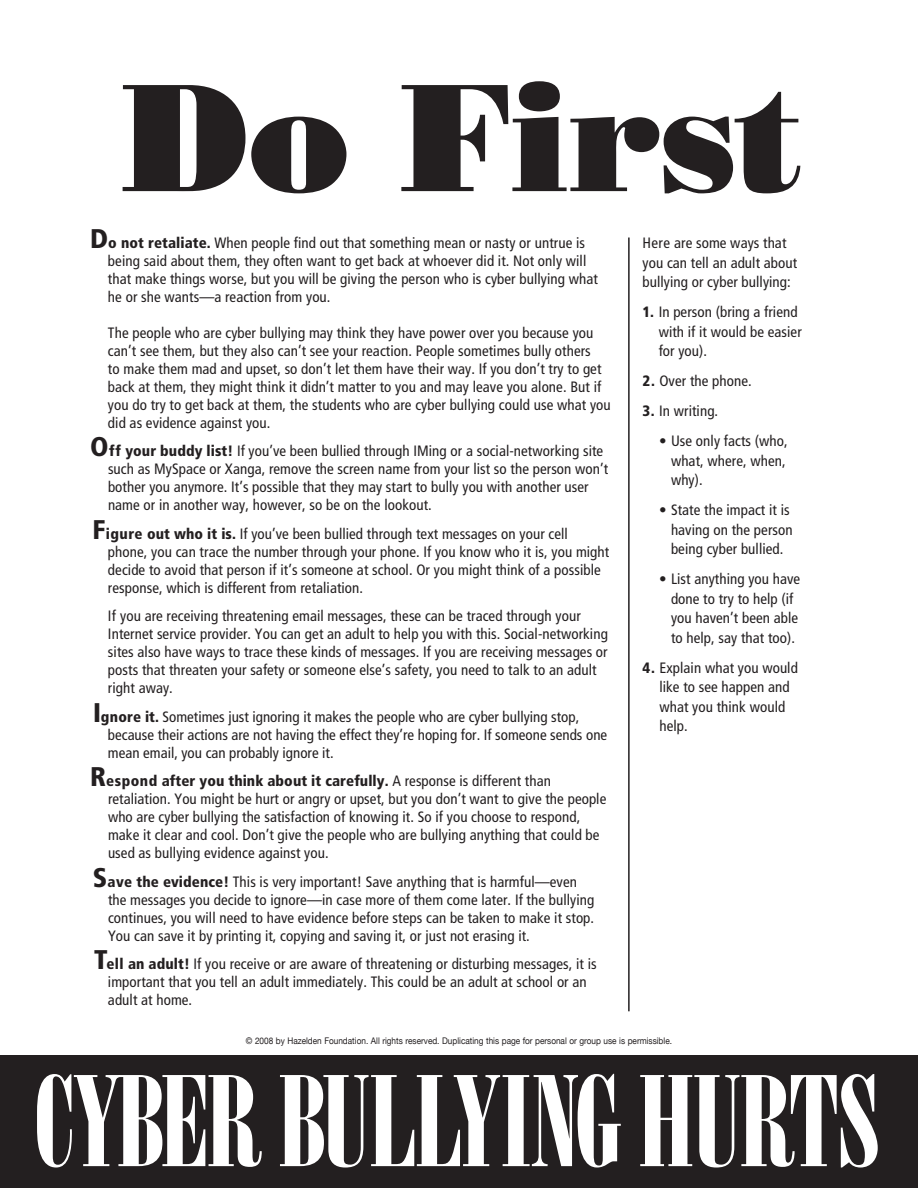
<style>
.page{position:relative;width:918px;height:1188px;background:#fff}
.page>*{position:absolute;margin:0;border:0;box-sizing:border-box;transform-origin:0 0}
.t1{font:153px "Bodoni Std Poster";letter-spacing:-.01em;color:#231f20}
.t2{font:126px "Bodoni Std Poster Compressed";letter-spacing:-.025em;color:#fff}
.t3{font:condensed 15px/18px "Frutiger";letter-spacing:.005em;color:#231f20}
.t4{font:9.15px "Helvetica Neue";color:#231f20;scale:.9 1}
.s1{font-weight:900;font-size:27px}
.s2{font-weight:900}
</style>
<div class="page">
<div style="left:0;top:1055px;width:918px;height:133px;background:#231f20"></div>
<hr style="left:628px;top:238px;width:2px;height:773px;background:#231f20">
<h1 class="t1" style="left:122px;top:44px;width:682px">Do First</h1>
<p class="t3" style="left:108px;top:234px;width:491px;text-indent:-18px"><span class="s1">D</span><span class="s2">o not retaliate.</span> When people find out that something mean or nasty or untrue is being said about them, they often want to get back at whoever did it. Not only will that make things worse, but you will be giving the person who is cyber bullying what he or she wants—a reaction from you.</p>
<p class="t3" style="left:108px;top:324px;width:504px">The people who are cyber bullying may think they have power over you because you can’t see them, but they also can’t see your reaction. People sometimes bully others<br>to make them mad and upset, so don’t let them have their way. If you don’t try to get back at them, they might think it didn’t matter to you and may leave you alone. But if you do try to get back at them, the students who are cyber bullying could use what you did as evidence against you.</p>
<p class="t3" style="left:108px;top:442px;width:502px;text-indent:-18px"><span class="s1">O</span><span class="s2">ff your buddy list!</span> If you’ve been bullied through IMing or a social-networking site such as MySpace or Xanga, remove the screen name from your list so the person won’t bother you anymore. It’s possible that they may start to bully you with another user name or in another way, however, so be on the lookout.</p>
<p class="t3" style="left:108px;top:525px;width:503px;text-indent:-16px"><span class="s1">F</span><span class="s2">igure out who it is.</span> If you’ve been bullied through text messages on your cell phone, you can trace the number through your phone. If you know who it is, you might decide to avoid that person if it’s someone at school. Or you might think of a possible response, which is different from retaliation.</p>
<p class="t3" style="left:108px;top:607px;width:501px">If you are receiving threatening email messages, these can be traced through your Internet service provider. You can get an adult to help you with this. Social-networking sites also have ways to trace these kinds of messages. If you are receiving messages or posts that threaten your safety or someone else’s safety, you need to talk to an adult right away.</p>
<p class="t3" style="left:108px;top:708px;width:501px;text-indent:-15px"><span class="s1">I</span><span class="s2">gnore it.</span> Sometimes just ignoring it makes the people who are cyber bullying stop, because their actions are not having the effect they’re hoping for. If someone sends one mean email, you can probably ignore it.</p>
<p class="t3" style="left:108px;top:772px;width:500px;text-indent:-18px"><span class="s1">R</span><span class="s2">espond after you think about it carefully.</span> A response is different than retaliation. You might be hurt or angry or upset, but you don’t want to give the people who are cyber bullying the satisfaction of knowing it. So if you choose to respond, make it clear and cool. Don’t give the people who are bullying anything that could be used as bullying evidence against you.</p>
<p class="t3" style="left:108px;top:873px;width:488px;text-indent:-15px"><span class="s1">S</span><span class="s2">ave the evidence!</span> This is very important! Save anything that is harmful—even the messages you decide to ignore—in case more of them come later. If the bullying continues, you will need to have evidence before steps can be taken to make it stop.<br>You can save it by printing it, copying and saving it, or just not erasing it.</p>
<p class="t3" style="left:108px;top:955px;width:490px;text-indent:-14px"><span class="s1">T</span><span class="s2">ell an adult!</span> If you receive or are aware of threatening or disturbing messages, it is important that you tell an adult immediately. This could be an adult at school or an adult at home.</p>
<p class="t3" style="left:643px;top:233px;width:156px;line-height:19.5px">Here are some ways that you can tell an adult about bullying or cyber bullying:</p>
<p class="t3" style="left:659px;top:302px;width:145px;line-height:19.5px;text-indent:-16px"><span class="s2">1.</span> In person (bring a friend with if it would be easier for you).</p>
<p class="t3" style="left:643px;top:372px;width:111px"><span class="s2">2.</span> Over the phone.</p>
<p class="t3" style="left:643px;top:402px;width:77px"><span class="s2">3.</span> In writing.</p>
<p class="t3" style="left:671px;top:431px;width:118px;line-height:19.5px;text-indent:-12px"><span class="s2">•</span> Use only facts (who, what, where, when, why).</p>
<p class="t3" style="left:671px;top:500px;width:123px;line-height:19.5px;text-indent:-12px"><span class="s2">•</span> State the impact it is having on the person being cyber bullied.</p>
<p class="t3" style="left:671px;top:569px;width:131px;line-height:19.5px;text-indent:-12px"><span class="s2">•</span> List anything you have done to try to help (if you haven’t been able to help, say that too).</p>
<p class="t3" style="left:659px;top:658px;width:140px;line-height:19.5px;text-indent:-17px"><span class="s2">4.</span> Explain what you would like to see happen and what you think would help.</p>
<p class="t4" style="left:246px;top:1035px;width:475px">© 2008 by Hazelden Foundation. All rights reserved. Duplicating this page for personal or group use is permissible.</p>
<h2 class="t2" style="left:33px;top:1049px;width:849px">CYBER BULLYING HURTS</h2>
</div>
